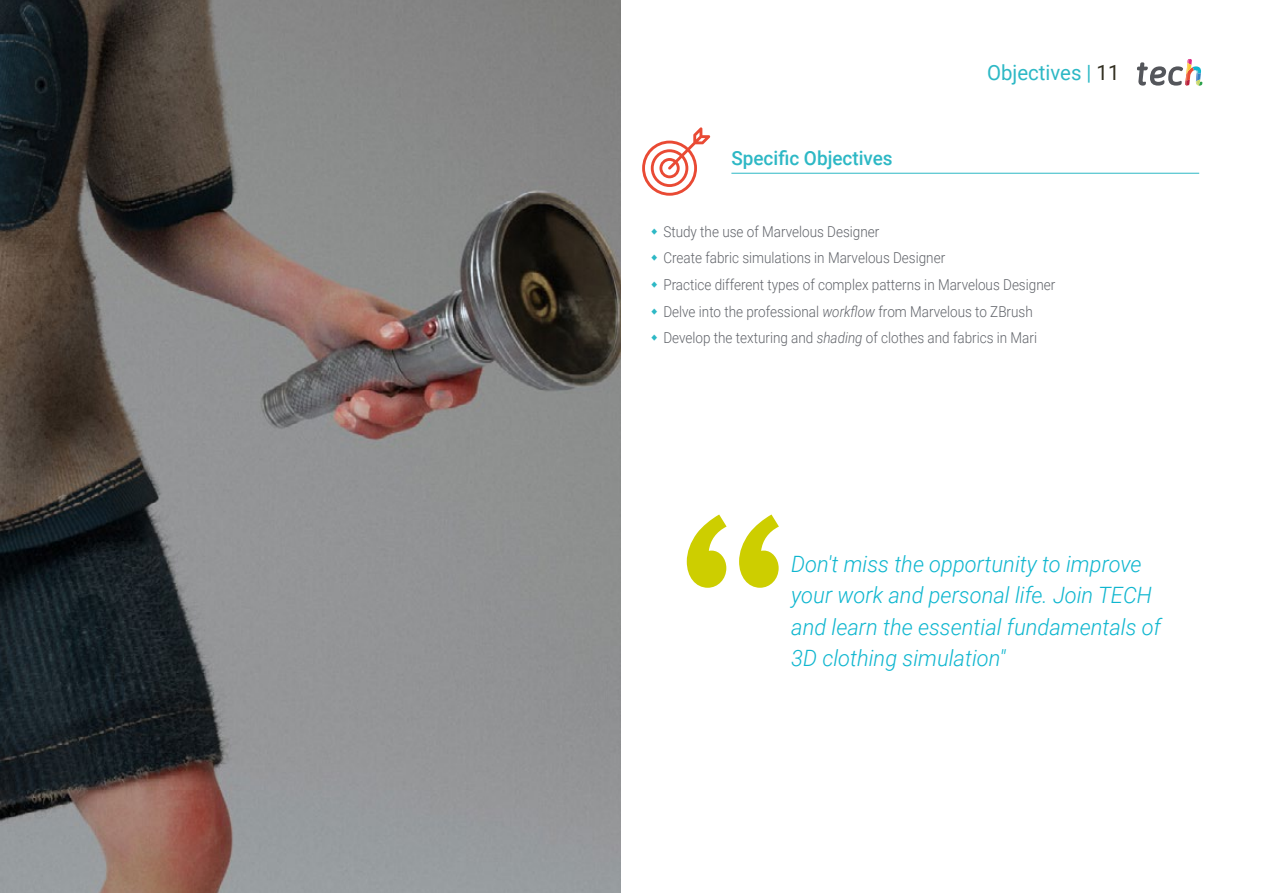
<style>
.page{position:relative;width:1263px;height:893px;background:#fff}
.page>*{position:absolute;margin:0;border:0;box-sizing:border-box;transform-origin:0 0}
.t1{font:italic 300 22.5px/31.5px "Roboto";color:#0fb6cf}
.t2{font:21px "Roboto";color:#2db8c5}
.t3{font:500 19.5px "Roboto";color:#2db8c5}
.t4{font:300 15px/26.7px "Roboto";color:#61646a;scale:.9 1}
.s1{color:#312e20}
.s2{font-style:italic}
</style>
<div class="page">
<hr style="left:731px;top:173px;width:468px;height:1px;background:#2db8c5">
<svg style="left:642px;top:127px;width:68px;height:69px"></svg>
<img style="left:0;top:0;width:621px;height:893px">
<svg style="left:1137px;top:59px;width:65px;height:27px"></svg>
<svg style="left:687px;top:514px;width:92px;height:74px"></svg>
<h3 class="t3" style="left:731px;top:144px;width:163px">Specific Objectives</h3>
<h2 class="t2" style="left:987px;top:57px;width:134px">Objectives | <span class="s1">11</span></h2>
<p class="t4" style="left:663px;top:217px;width:437px">Study the use of Marvelous Designer<br>Create fabric simulations in Marvelous Designer<br>Practice different types of complex patterns in Marvelous Designer Delve into the professional <span class="s2">workflow</span> from Marvelous to ZBrush Develop the texturing and <span class="s2">shading</span> of clothes and fabrics in Mari</p>
<h1 class="t1" style="left:791px;top:547px;width:371px">Don't miss the opportunity to improve your work and personal life. Join TECH and learn the essential fundamentals of 3D clothing simulation"</h1>
</div>
